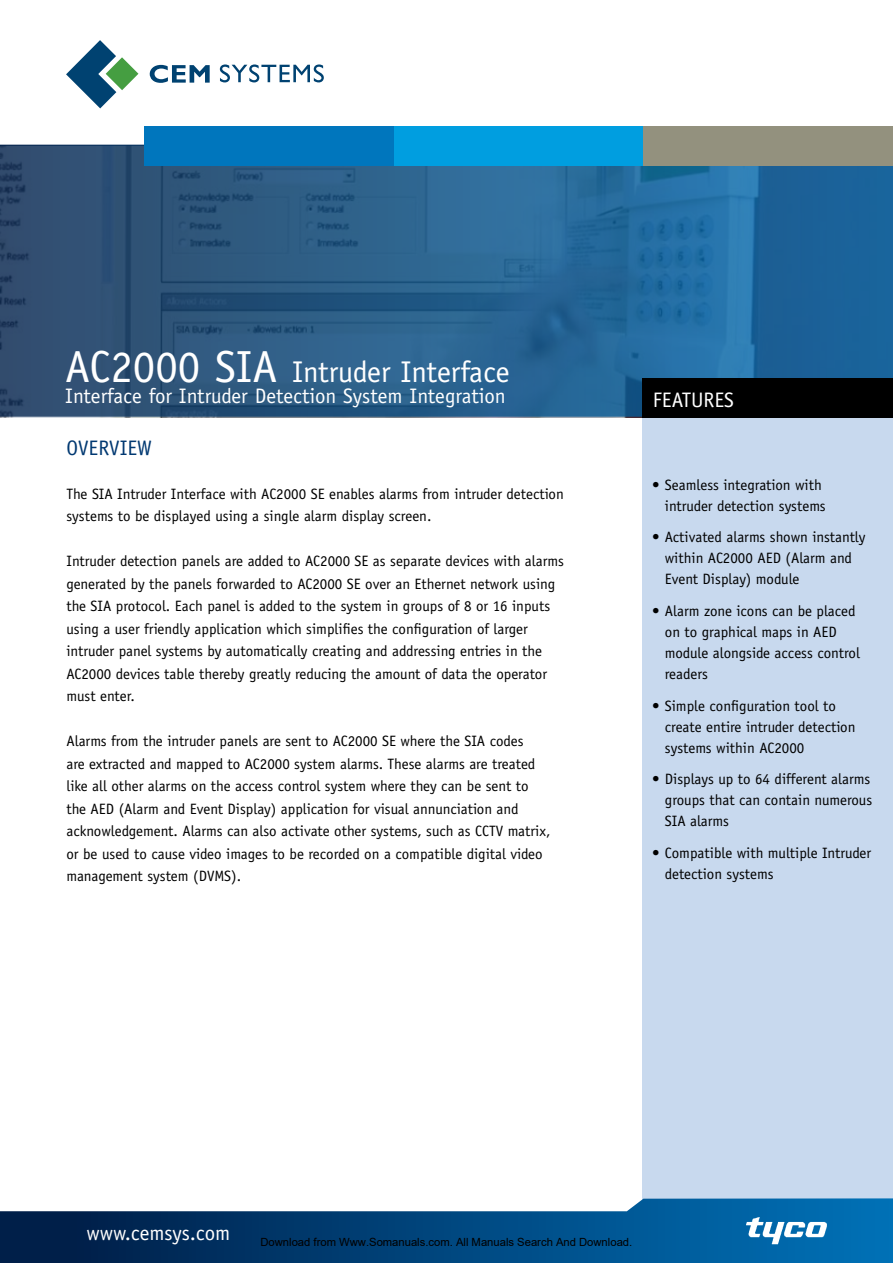
<style>
.page{position:relative;width:893px;height:1263px;background:#fff}
.page>*{position:absolute;margin:0;border:0;box-sizing:border-box;transform-origin:0 0}
.t1{font:30px "Officina Sans";color:#fff}
.t2{font:21px "Officina Sans";color:#fff}
.t3{font:21px "Officina Sans";color:#003871}
.t4{font:15px/22.5px "Officina Sans";color:#000}
.t5{font:11.25px "Arial";color:#000}
.s1{font-size:45px}
</style>
<div class="page">
<div style="left:643px;top:347px;width:250px;height:882px;background:#c8d9ee"></div>
<svg style="left:0;top:145px;width:893px;height:272px;background:#285f8b"></svg>
<div style="left:145px;top:127px;width:250px;height:39px;background:#0076bd"></div>
<div style="left:395px;top:127px;width:250px;height:39px;background:#009ee0"></div>
<div style="left:643px;top:127px;width:250px;height:39px;background:#93917e"></div>
<svg style="left:220px;top:64px;width:104px;height:18px"></svg>
<svg style="left:150px;top:65px;width:60px;height:18px"></svg>
<svg style="left:66px;top:40px;width:72px;height:68px"></svg>
<div style="left:643px;top:378px;width:250px;height:40px;background:#000"></div>
<svg style="left:0;top:1198px;width:893px;height:65px;background:#276292"></svg>
<img style="left:745px;top:1216px;width:82px;height:28px">
<h1 class="t1" style="left:65px;top:354px;width:446px"><span class="s1">AC2000 SIA</span> Intruder Interface</h1>
<h2 class="t2" style="left:65px;top:383px;width:442px">Interface for Intruder Detection System Integration</h2>
<h2 class="t3" style="left:66px;top:436px;width:87px">OVERVIEW</h2>
<p class="t4" style="left:66px;top:482px;width:499px">The SIA Intruder Interface with AC2000 SE enables alarms from intruder detection systems to be displayed using a single alarm display screen.</p>
<p class="t4" style="left:66px;top:550px;width:499px">Intruder detection panels are added to AC2000 SE as separate devices with alarms generated by the panels forwarded to AC2000 SE over an Ethernet network using the SIA protocol. Each panel is added to the system in groups of 8 or 16 inputs using a user friendly application which simplifies the configuration of larger intruder panel systems by automatically creating and addressing entries in the AC2000 devices table thereby greatly reducing the amount of data the operator must enter.</p>
<p class="t4" style="left:66px;top:730px;width:485px">Alarms from the intruder panels are sent to AC2000 SE where the SIA codes<br>are extracted and mapped to AC2000 system alarms. These alarms are treated like all other alarms on the access control system where they can be sent to the AED (Alarm and Event Display) application for visual annunciation and acknowledgement. Alarms can also activate other systems, such as CCTV matrix, or be used to cause video images to be recorded on a compatible digital video management system (DVMS).</p>
<h2 class="t2" style="left:653px;top:388px;width:82px">FEATURES</h2>
<p class="t4" style="left:652px;top:474px;width:175px;line-height:21px;text-align:right">• Seamless integration with intruder detection systems</p>
<p class="t4" style="left:665px;top:527px;width:202px;line-height:21px;text-indent:-13px">• Activated alarms shown instantly within AC2000 AED (Alarm and<br>Event Display) module</p>
<p class="t4" style="left:665px;top:600px;width:197px;line-height:21px;text-indent:-13px">• Alarm zone icons can be placed on to graphical maps in AED module alongside access control readers</p>
<p class="t4" style="left:665px;top:695px;width:192px;line-height:21px;text-indent:-13px">• Simple configuration tool to create entire intruder detection systems within AC2000</p>
<p class="t4" style="left:665px;top:769px;width:209px;line-height:21px;text-indent:-13px">• Displays up to 64 different alarms groups that can contain numerous<br>SIA alarms</p>
<p class="t4" style="left:665px;top:842px;width:208px;line-height:21px;text-indent:-13px">• Compatible with multiple Intruder detection systems</p>
<h2 class="t2" style="left:87px;top:1220px;width:145px">www.cemsys.com</h2>
<p class="t5" style="left:260px;top:1235px;width:373px">Download from Www.Somanuals.com. All Manuals Search And Download.</p>
</div>
